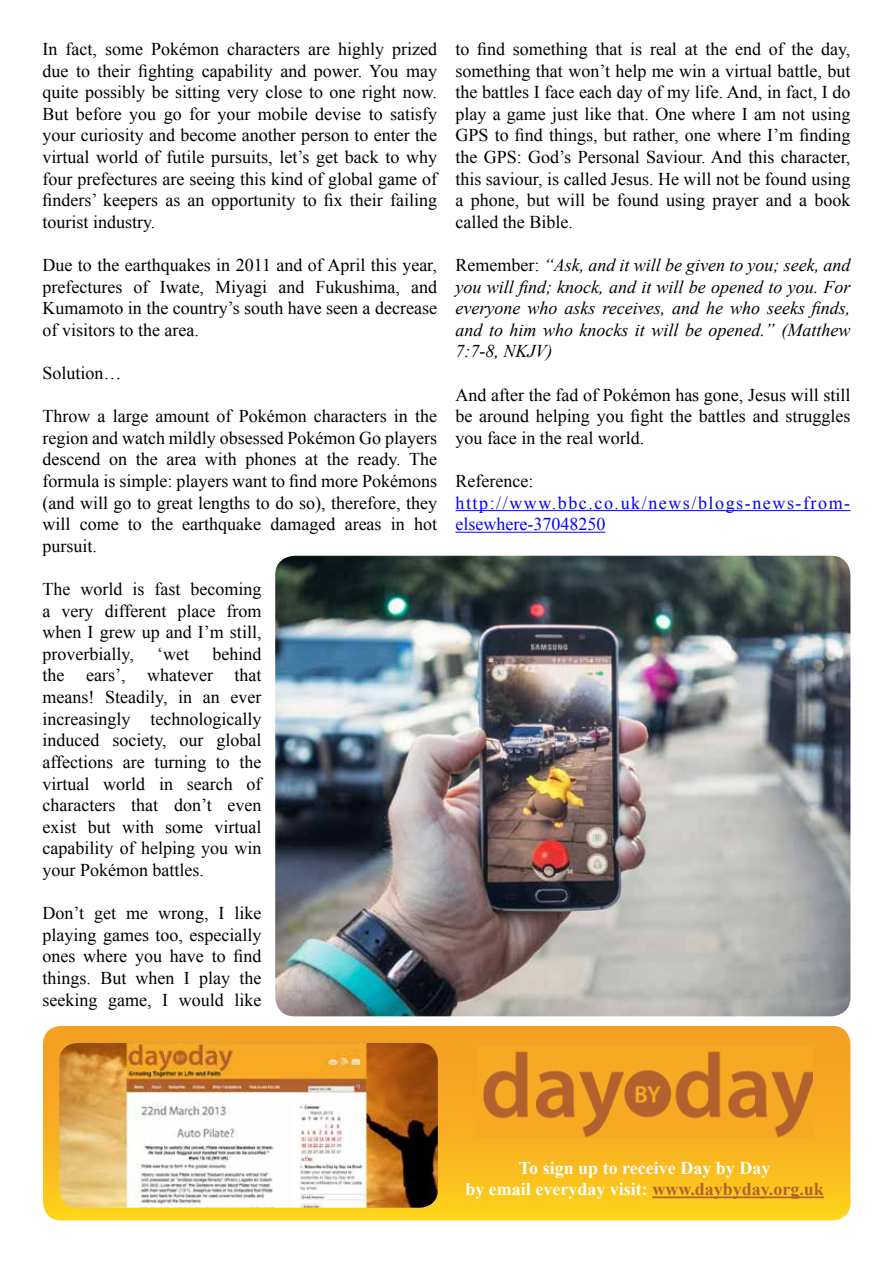
<style>
.page{position:relative;width:893px;height:1263px;background:#fff}
.page>*{position:absolute;margin:0;border:0;box-sizing:border-box;transform-origin:0 0}
.t1{font:18px/21.6px "Times New Roman";color:#000;text-align:justify}
.t2{font:italic 18px/21.6px "Times New Roman";color:#000;text-align:justify}
.t3{font:700 18px/21.6px "Times New Roman";color:#fff;text-align:center}
.t4{font:18px/21.6px "Times New Roman";letter-spacing:.085em;color:#00f}
.s1{font-style:normal}
.s2{color:#b2612c}
</style>
<div class="page">
<hr style="left:455px;top:510px;width:395px;height:1px;background:#00f">
<hr style="left:455px;top:532px;width:150px;height:1px;background:#00f">
<img style="left:275px;top:556px;width:575px;height:460px">
<svg style="left:43px;top:1026px;width:807px;height:194px;background:#f9b720"></svg>
<hr style="left:652px;top:1196px;width:172px;height:2px;background:#b2612c">
<img style="left:59px;top:1043px;width:379px;height:165px">
<img style="left:477px;top:1046px;width:336px;height:91px">
<p class="t1" style="left:43px;top:38px;width:396px">In fact, some Pokémon characters are highly prized due to their fighting capability and power. You may quite possibly be sitting very close to one right now.<br>But before you go for your mobile devise to satisfy your curiosity and become another person to enter the virtual world of futile pursuits, let’s get back to why four prefectures are seeing this kind of global game of finders’ keepers as an opportunity to fix their failing tourist industry.</p>
<p class="t1" style="left:43px;top:254px;width:396px">Due to the earthquakes in 2011 and of April this year, prefectures of Iwate, Miyagi and Fukushima, and Kumamoto in the country’s south have seen a decrease of visitors to the area.</p>
<p class="t1" style="left:43px;top:362px;width:81px">Solution…</p>
<p class="t1" style="left:43px;top:405px;width:396px">Throw a large amount of Pokémon characters in the region and watch mildly obsessed Pokémon Go players descend on the area with phones at the ready. The formula is simple: players want to find more Pokémons (and will go to great lengths to do so), therefore, they will come to the earthquake damaged areas in hot pursuit.</p>
<p class="t1" style="left:43px;top:578px;width:221px">The world is fast becoming a very different place from when I grew up and I’m still, proverbially,</p>
<p class="t1" style="left:43px;top:643px;width:221px;text-indent:170px">behind the ears’, whatever that means! Steadily, in an ever increasingly technologically induced society, our global affections are turning to the virtual world in search of characters that don’t even exist but with some virtual capability of helping you win your Pokémon battles.</p>
<p class="t1" style="left:43px;top:902px;width:221px">Don’t get me wrong, I like playing games too, especially ones where you have to find things. But when I play the seeking game, I would like</p>
<p class="t1" style="left:157px;top:643px;width:33px">‘wet</p>
<p class="t1" style="left:455px;top:38px;width:396px">to find something that is real at the end of the day, something that won’t help me win a virtual battle, but the battles I face each day of my life. And, in fact, I do play a game just like that. One where I am not using GPS to find things, but rather, one where I’m finding the GPS: God’s Personal Saviour. And this character, this saviour, is called Jesus. He will not be found using a phone, but will be found using prayer and a book called the Bible.</p>
<p class="t2" style="left:455px;top:254px;width:396px"><span class="s1">Remember:</span> “Ask, and it will be given to you; seek, and you will find; knock, and it will be opened to you. For everyone who asks receives, and he who seeks finds, and to him who knocks it will be opened.” (Matthew 7:7-8, NKJV)</p>
<p class="t1" style="left:455px;top:384px;width:396px">And after the fad of Pokémon has gone, Jesus will still be around helping you fight the battles and struggles you face in the real world.</p>
<p class="t1" style="left:455px;top:470px;width:79px">Reference:</p>
<p class="t4" style="left:455px;top:492px;width:396px">http://www.bbc.co.uk/news/blogs-news-from&shy;elsewhere-37048250</p>
<p class="t3" style="left:465px;top:1156px;width:360px">To sign up to receive Day by Day<br>by email everyday visit: <span class="s2">www.daybyday.org.uk</span></p>
</div>
